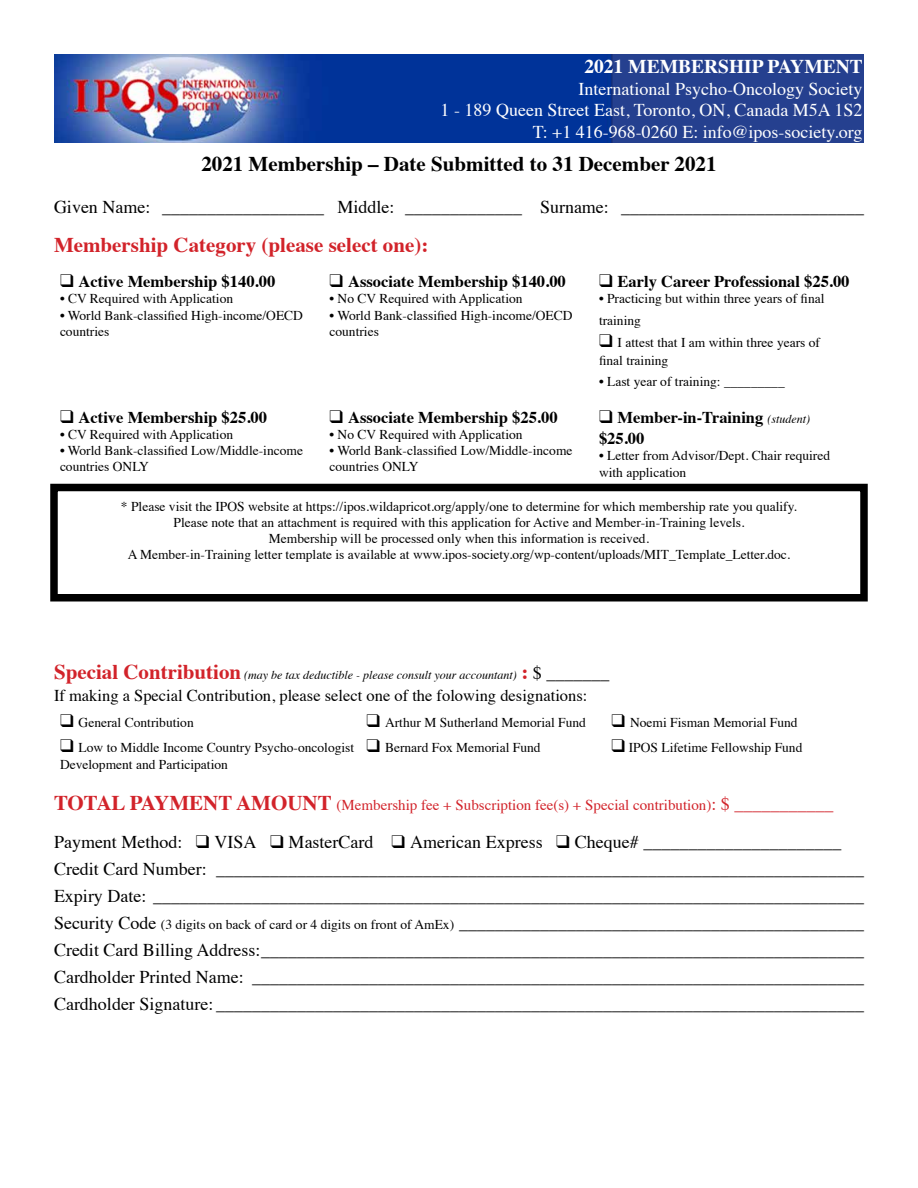
<style>
.page{position:relative;width:918px;height:1188px;background:#fff}
.page>*{position:absolute;margin:0;border:0;box-sizing:border-box;transform-origin:0 0}
.t1{font:700 21px "Times";color:#000}
.t2{font:700 21px "Times";color:#d2232a}
.t3{font:700 19.5px "Times";color:#fff}
.t4{font:18px/27px "Times";color:#000}
.t5{font:18px/21.6px "Times";color:#fff;text-align:right}
.t6{font:700 16.5px/21.6px "Times";color:#000}
.t7{font:16.5px "Times";color:#000}
.t8{font:15px "Times";color:#d2232a}
.t9{font:13.5px/16.2px "Times";color:#000}
.t10{font:italic 12px "Times";color:#000}
.s1{font-weight:400;font-style:italic;font-size:12px}
.s2{font-weight:700;font-style:normal;font-size:21px;color:#d2232a}
.s3{font-style:normal;font-size:18px}
.s4{font-weight:700;font-size:21px}
.s5{font-size:18px}
.s6{font-size:13.5px}
</style>
<div class="page">
<div style="left:54px;top:54px;width:810px;height:88px;background:#25408f"></div>
<img style="left:54px;top:54px;width:558px;height:88px">
<div style="left:50px;top:484px;width:818px;height:118px;border:8px solid #000"></div>
<h2 class="t3" style="left:584px;top:48px;width:280px">2021 MEMBERSHIP PAYMENT</h2>
<h3 class="t5" style="left:441px;top:76px;width:423px">International Psycho-Oncology Society<br>1 - 189 Queen Street East, Toronto, ON, Canada M5A 1S2<br>T: +1 416-968-0260 E: info@ipos-society.org</h3>
<h1 class="t1" style="left:201px;top:144px;width:517px">2021 Membership – Date Submitted to 31 December 2021</h1>
<h3 class="t4" style="left:54px;top:192px;width:811px">Given Name: __________________ Middle: _____________ Surname: ___________________________</h3>
<h1 class="t2" style="left:54px;top:225px;width:376px">Membership Category (please select one):</h1>
<p class="t6" style="left:60px;top:269px;width:217px">❑ Active Membership $140.00</p>
<p class="t9" style="left:60px;top:290px;width:175px">• CV Required with Application</p>
<p class="t9" style="left:60px;top:306px;width:245px">• World Bank-classified High-income/OECD countries</p>
<p class="t6" style="left:330px;top:269px;width:238px">❑ Associate Membership $140.00</p>
<p class="t9" style="left:330px;top:290px;width:195px">• No CV Required with Application</p>
<p class="t9" style="left:330px;top:306px;width:245px">• World Bank-classified High-income/OECD countries</p>
<p class="t6" style="left:599px;top:269px;width:252px">❑ Early Career Professional $25.00</p>
<p class="t9" style="left:599px;top:287px;width:227px;line-height:21.6px">• Practicing but within three years of final training</p>
<p class="t9" style="left:599px;top:332px;width:223px;line-height:18px">❑ I attest that I am within three years of final training</p>
<p class="t9" style="left:599px;top:372px;width:187px">• Last year of training: _________</p>
<p class="t6" style="left:60px;top:404px;width:209px">❑ Active Membership $25.00</p>
<p class="t9" style="left:60px;top:425px;width:175px">• CV Required with Application</p>
<p class="t9" style="left:60px;top:441px;width:245px">• World Bank-classified Low/Middle-income countries ONLY</p>
<p class="t6" style="left:330px;top:404px;width:230px">❑ Associate Membership $25.00</p>
<p class="t9" style="left:330px;top:425px;width:195px">• No CV Required with Application</p>
<p class="t9" style="left:330px;top:441px;width:245px">• World Bank-classified Low/Middle-income countries ONLY</p>
<p class="t6" style="left:599px;top:404px;width:213px">❑ Member-in-Training <span class="s1">(student) </span>$25.00</p>
<p class="t9" style="left:599px;top:447px;width:233px">• Letter from Advisor/Dept. Chair required with application</p>
<p class="t9" style="left:121px;top:497px;width:678px;text-align:center">* Please visit the IPOS website at https://ipos.wildapricot.org/apply/one to determine for which membership rate you qualify.<br>Please note that an attachment is required with this application for Active and Member-in-Training levels.<br>Membership will be processed only when this information is received.<br>A Member-in-Training letter template is available at www.ipos-society.org/wp-content/uploads/MIT_Template_Letter.doc.</p>
<p class="t10" style="left:54px;top:665px;width:557px"><span class="s2">Special Contribution</span> (may be tax deductible - please consult your accountant) <span class="s2">:</span> <span class="s3">$ _______</span></p>
<p class="t7" style="left:54px;top:680px;width:535px">If making a Special Contribution, please select one of the folowing designations:</p>
<p class="t9" style="left:60px;top:713px;width:135px">❑ General Contribution</p>
<p class="t9" style="left:366px;top:713px;width:221px">❑ Arthur M Sutherland Memorial Fund</p>
<p class="t9" style="left:611px;top:713px;width:188px">❑ Noemi Fisman Memorial Fund</p>
<p class="t9" style="left:60px;top:739px;width:296px">❑ Low to Middle Income Country Psycho-oncologist<br>Development and Participation</p>
<p class="t9" style="left:366px;top:739px;width:176px">❑ Bernard Fox Memorial Fund</p>
<p class="t9" style="left:611px;top:739px;width:193px">❑ IPOS Lifetime Fellowship Fund</p>
<p class="t8" style="left:54px;top:791px;width:781px"><span class="s4">TOTAL PAYMENT AMOUNT</span> (Membership fee + Subscription fee(s) + Special contribution)<span class="s5">: $ ___________</span></p>
<p class="t4" style="left:54px;top:827px;width:812px">Payment Method: ❑ VISA ❑ MasterCard ❑ American Express ❑ Cheque# ______________________ Credit Card Number: ________________________________________________________________________ Expiry Date: _______________________________________________________________________________ Security Code <span class="s6">(3 digits on back of card or 4 digits on front of AmEx)</span> _____________________________________________ Credit Card Billing Address:___________________________________________________________________ Cardholder Printed Name: ____________________________________________________________________ Cardholder Signature: ________________________________________________________________________</p>
</div>
